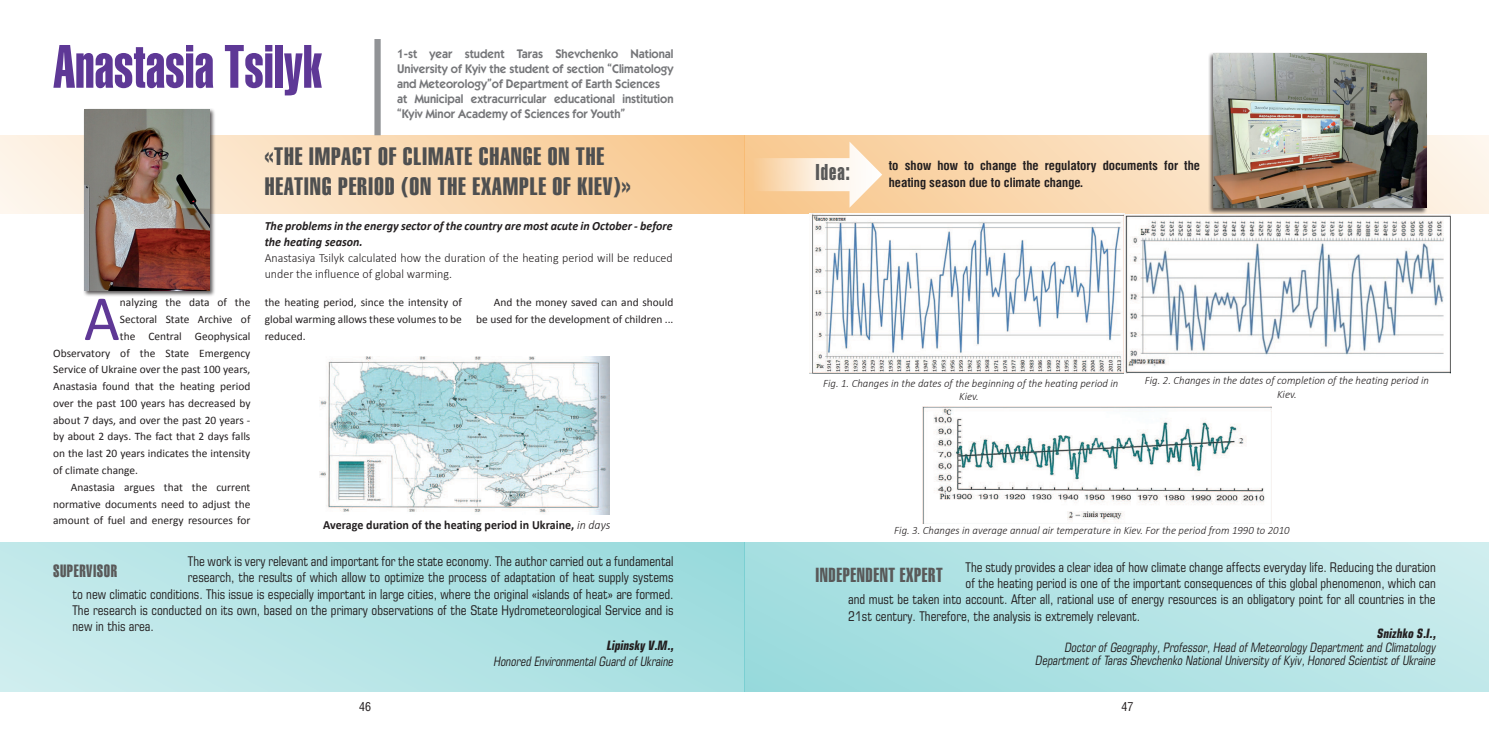
<style>
.page{position:relative;width:1489px;height:745px;background:#fff}
.page>*{position:absolute;margin:0;border:0;box-sizing:border-box;transform-origin:0 0}
.t1{font:64.62px "Calibri";color:#5f3896;scale:.96 1}
.t2{font:60px "Helios Extra Compressed";color:#5e3896;scale:.95 1}
.t3{font:24.75px/30px "Helios Extra Compressed";letter-spacing:.03em;color:#4e4f50;scale:1.06 1}
.t4{font:22.5px "Helios Extra Compressed";color:#595959;scale:.96 1}
.t5{font:20px "Helios Extra Compressed";letter-spacing:.03em;color:#595959;scale:.96 1}
.t6{font:17.5px "Helios Extra Compressed";letter-spacing:.03em;color:#595959;scale:.96 1}
.t7{font:12.88px "Europe Cond";color:#231f20}
.t8{font:700 12.88px/16.2px "Helios Cond";color:#231f20}
.t9{font:600 12.5px/15px "Kabel C";color:#757679;scale:.96 1}
.t10{font:italic 12.5px/13.8px "Europe Cond";color:#231f20;text-align:right;scale:.96 1}
.t11{font:300 12.5px/16.2px "Calibri";color:#231f20;scale:.96 1}
.t12{font:italic 700 12.5px/16.2px "Calibri";color:#231f20;scale:.96 1}
.t13{font:700 12.5px "Calibri";color:#231f20;scale:.96 1}
.t14{font:italic 700 12.5px "Europe Cond";color:#231f20;scale:.96 1}
.t15{font:12.5px "Helios Cond";color:#231f20}
.t16{font:11.38px/16.8px "Calibri";color:#231f20;text-align:justify}
.t17{font:italic 300 11.25px/13.8px "Calibri";color:#231f20;text-align:center;scale:.96 1}
.s1{font-weight:300;font-style:italic}
</style>
<div class="page">
<div style="left:744px;top:541px;width:744px;height:149px;background:linear-gradient(to right,#9edcde,#c8ebec)"></div>
<div style="left:0;top:541px;width:744px;height:149px;background:linear-gradient(to right,#c8ebec,#9fdcde)"></div>
<svg style="left:744px;top:135px;width:744px;height:79px;background:#fadcb8"></svg>
<svg style="left:0;top:135px;width:744px;height:79px;background:#fadbb6"></svg>
<svg style="left:752px;top:141px;width:130px;height:66px"></svg>
<div style="left:374px;top:39px;width:6px;height:96px;background:#919396"></div>
<svg style="left:262px;top:194px;width:414px;height:20px;background:#fad9b3"></svg>
<svg style="left:892px;top:499px;width:400px;height:63px"></svg>
<img style="left:809px;top:213px;width:640px;height:161px">
<img style="left:922px;top:406px;width:349px;height:117px">
<img style="left:320px;top:356px;width:289px;height:142px">
<svg style="left:321px;top:498px;width:292px;height:61px"></svg>
<div style="left:83px;top:108px;width:132px;height:188px;background:#231f20;opacity:.75"></div>
<img style="left:84px;top:109px;width:125px;height:181px">
<div style="left:1207px;top:52px;width:220px;height:162px;background:#231f20;opacity:.75"></div>
<img style="left:1213px;top:53px;width:212px;height:154px">
<h2 class="t2" style="left:53px;top:32px;width:285px">Anastasia Tsilyk</h2>
<p class="t9" style="left:397px;top:46px;width:289px">1-st year student Taras Shevchenko National University of Kyiv the student of section “Climatology and Meteorology”of Department of Earth Sciences<br>at Municipal extracurricular educational institution “Kyiv Minor Academy of Sciences for Youth”</p>
<h1 class="t1" style="left:84px;top:278px;width:39px">A</h1>
<p class="t16" style="left:120px;top:293px;width:132px">nalyzing the data of the</p>
<p class="t16" style="left:120px;top:310px;width:132px">Sectoral State Archive of</p>
<p class="t16" style="left:120px;top:327px;width:132px">the Central Geophysical</p>
<p class="t16" style="left:53px;top:344px;width:199px">Observatory of the State Emergency</p>
<p class="t16" style="left:53px;top:360px;width:199px">Service of Ukraine over the past 100 years,</p>
<p class="t16" style="left:53px;top:377px;width:199px">Anastasia found that the heating period</p>
<p class="t16" style="left:53px;top:394px;width:199px">over the past 100 years has decreased by</p>
<p class="t16" style="left:53px;top:411px;width:199px">about 7 days, and over the past 20 years -</p>
<p class="t16" style="left:53px;top:427px;width:199px">by about 2 days. The fact that 2 days falls</p>
<p class="t16" style="left:53px;top:444px;width:199px">on the last 20 years indicates the intensity</p>
<p class="t16" style="left:53px;top:461px;width:86px">of climate change.</p>
<p class="t16" style="left:71px;top:478px;width:181px">Anastasia argues that the current</p>
<p class="t16" style="left:53px;top:494px;width:199px">normative documents need to adjust the</p>
<p class="t16" style="left:53px;top:511px;width:199px">amount of fuel and energy resources for</p>
<h3 class="t3" style="left:265px;top:141px;width:346px">«THE IMPACT OF CLIMATE CHANGE ON THE<br>HEATING PERIOD (ON THE EXAMPLE OF KIEV)»</h3>
<p class="t12" style="left:265px;top:216px;width:426px">The problems in the energy sector of the country are most acute in October - before the heating season.</p>
<p class="t11" style="left:265px;top:249px;width:426px">Anastasiya Tsilyk calculated how the duration of the heating period will be reduced under the influence of global warming.</p>
<p class="t16" style="left:265px;top:293px;width:199px">the heating period, since the intensity of global warming allows these volumes to be reduced.</p>
<p class="t16" style="left:476px;top:293px;width:199px;text-align:right">And the money saved can and should<br>be used for the development of children ...</p>
<p class="t13" style="left:323px;top:516px;width:301px">Average duration of the heating period in Ukraine, <span class="s1">in days</span></p>
<p class="t7" style="left:188px;top:553px;width:487px">The work is very relevant and important for the state economy. The author carried out a fundamental</p>
<p class="t7" style="left:188px;top:569px;width:487px">research, the results of which allow to optimize the process of adaptation of heat supply systems</p>
<p class="t7" style="left:72px;top:585px;width:602px">to new climatic conditions. This issue is especially important in large cities, where the original «islands of heat» are formed.</p>
<p class="t7" style="left:72px;top:601px;width:602px">The research is conducted on its own, based on the primary observations of the State Hydrometeorological Service and is</p>
<p class="t7" style="left:72px;top:618px;width:83px">new in this area.</p>
<h3 class="t6" style="left:53px;top:560px;width:68px">SUPERVISOR</h3>
<p class="t14" style="left:607px;top:636px;width:71px">Lipinsky V.M.,</p>
<p class="t10" style="left:494px;top:654px;width:189px">Honored Environmental Guard of Ukraine</p>
<h3 class="t4" style="left:815px;top:159px;width:37px">Idea:</h3>
<p class="t8" style="left:888px;top:157px;width:313px">to show how to change the regulatory documents for the heating season due to climate change.</p>
<p class="t17" style="left:823px;top:375px;width:309px">Fig. 1. Changes in the dates of the beginning of the heating period in<br>Kiev.</p>
<p class="t17" style="left:1144px;top:373px;width:297px">Fig. 2. Changes in the dates of completion of the heating period in<br>Kiev.</p>
<p class="t17" style="left:894px;top:523px;width:413px">Fig. 3. Changes in average annual air temperature in Kiev. For the period from 1990 to 2010</p>
<p class="t7" style="left:965px;top:558px;width:472px">The study provides a clear idea of how climate change affects everyday life. Reducing the duration</p>
<p class="t7" style="left:965px;top:575px;width:472px">of the heating period is one of the important consequences of this global phenomenon, which can</p>
<p class="t7" style="left:848px;top:591px;width:589px">and must be taken into account. After all, rational use of energy resources is an obligatory point for all countries in the</p>
<p class="t7" style="left:848px;top:607px;width:293px">21st century. Therefore, the analysis is extremely relevant.</p>
<h3 class="t5" style="left:815px;top:562px;width:134px">INDEPENDENT EXPERT</h3>
<p class="t14" style="left:1377px;top:624px;width:62px">Snizhko S.І.,</p>
<p class="t10" style="left:1035px;top:639px;width:418px">Doctor of Geography, Professor, Head of Meteorology Department and Climatology<br>Department of Taras Shevchenko National University of Kyiv, Honored Scientist of Ukraine</p>
<p class="t15" style="left:359px;top:699px;width:13px">46</p>
<p class="t15" style="left:1121px;top:699px;width:13px">47</p>
</div>
